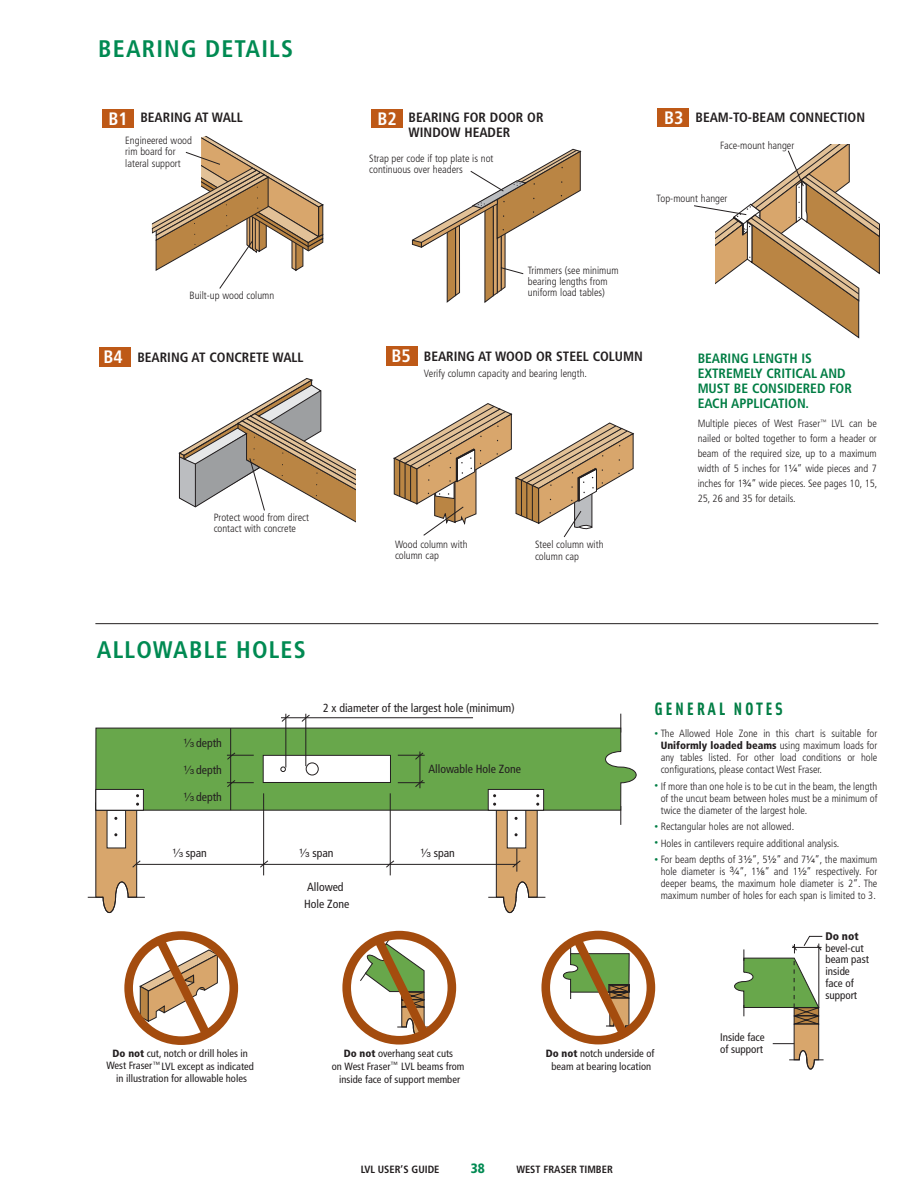
<style>
.page{position:relative;width:918px;height:1188px;background:#fff}
.page>*{position:absolute;margin:0;border:0;box-sizing:border-box;transform-origin:0 0}
.t1{font:700 condensed 24px "Frutiger";letter-spacing:.05em;color:#008a52}
.t2{font:18px "Solex Bold Lining";letter-spacing:.15em;color:#007d44}
.t3{font:700 condensed 18px "Frutiger";color:#fff}
.t4{font:700 condensed 13.5px/15px "Frutiger";color:#231f20}
.t5{font:700 condensed 13.5px/15px "Frutiger";color:#007d44}
.t6{font:900 condensed 13.5px "Frutiger";color:#008a52}
.t7{font:condensed 11.85px/17px "Frutiger";color:#231f20}
.t8{font:condensed 11.1px/11.7px "Frutiger";color:#231f20}
.t9{font:900 condensed 11.1px "Frutiger";color:#231f20}
.t10{font:300 condensed 10.5px/12px "Frutiger";color:#231f20}
.t11{font:condensed 10.5px/12.8px "Frutiger";color:#231f20;text-align:center}
.t12{font:700 condensed 10.5px "Frutiger";color:#231f20}
.s1{font-family:"Helvetica LT Fraction";font-weight:400;font-stretch:normal}
.s2{font-family:"Helvetica LT Fraction";font-stretch:normal}
.s3{font-size:7.5px;color:#007d44}
.s4{font-weight:900}
</style>
<div class="page">
<svg style="left:621px;top:714px;width:1px;height:14px"></svg>
<svg style="left:621px;top:811px;width:1px;height:14px"></svg>
<svg style="left:95px;top:728px;width:542px;height:83px;background:#6ba650"></svg>
<div style="left:96px;top:789px;width:47px;height:21px;background:#fff"></div>
<div style="left:96px;top:789px;width:48px;height:21px;border:1px solid #231f20"></div>
<div style="left:488px;top:789px;width:56px;height:21px;background:#fff"></div>
<div style="left:488px;top:789px;width:56px;height:21px;border:1px solid #231f20"></div>
<hr style="left:230px;top:728px;width:1px;height:82px;background:#231f20">
<hr style="left:420px;top:752px;width:1px;height:36px;background:#231f20">
<hr style="left:263px;top:793px;width:1px;height:82px;background:#231f20">
<hr style="left:390px;top:793px;width:1px;height:82px;background:#231f20">
<svg style="left:227px;top:752px;width:27px;height:8px"></svg>
<hr style="left:281px;top:717px;width:192px;height:1px;background:#231f20">
<svg style="left:227px;top:780px;width:27px;height:7px"></svg>
<svg style="left:398px;top:752px;width:27px;height:8px"></svg>
<svg style="left:398px;top:780px;width:27px;height:7px"></svg>
<svg style="left:260px;top:860px;width:9px;height:8px"></svg>
<svg style="left:281px;top:714px;width:9px;height:8px"></svg>
<svg style="left:301px;top:714px;width:9px;height:8px"></svg>
<svg style="left:88px;top:803px;width:57px;height:110px"></svg>
<svg style="left:386px;top:860px;width:9px;height:8px"></svg>
<svg style="left:488px;top:803px;width:58px;height:110px"></svg>
<hr style="left:137px;top:864px;width:379px;height:1px;background:#231f20">
<div style="left:263px;top:755px;width:127px;height:27px;background:#fff"></div>
<div style="left:263px;top:755px;width:128px;height:28px;border:1px solid #231f20"></div>
<svg style="left:281px;top:767px;width:5px;height:5px"></svg>
<div style="left:306px;top:763px;width:13px;height:12px;border:1px solid #231f20;border-radius:50%"></div>
<hr style="left:286px;top:714px;width:1px;height:54px;background:#231f20">
<hr style="left:306px;top:714px;width:1px;height:52px;background:#231f20">
<svg style="left:563px;top:930px;width:72px;height:115px"></svg>
<div style="left:541px;top:931px;width:114px;height:113px;border:9px solid #a44c0e;border-radius:50%"></div>
<svg style="left:360px;top:930px;width:76px;height:111px"></svg>
<div style="left:342px;top:931px;width:114px;height:114px;border:9px solid #a44c0e;border-radius:50%"></div>
<svg style="left:734px;top:936px;width:90px;height:134px"></svg>
<svg style="left:139px;top:931px;width:79px;height:114px"></svg>
<div style="left:124px;top:931px;width:114px;height:114px;border:9px solid #a44c0e;border-radius:50%"></div>
<svg style="left:152px;top:136px;width:172px;height:153px"></svg>
<svg style="left:179px;top:378px;width:176px;height:144px"></svg>
<svg style="left:412px;top:149px;width:169px;height:154px"></svg>
<svg style="left:694px;top:144px;width:186px;height:194px"></svg>
<svg style="left:394px;top:403px;width:240px;height:134px"></svg>
<div style="left:102px;top:109px;width:32px;height:19px;background:#be5917"></div>
<div style="left:99px;top:348px;width:31px;height:19px;background:#be5917"></div>
<div style="left:386px;top:346px;width:32px;height:19px;background:#be5917"></div>
<div style="left:371px;top:110px;width:32px;height:18px;background:#be5917"></div>
<div style="left:657px;top:108px;width:32px;height:19px;background:#be5917"></div>
<hr style="left:95px;top:623px;width:783px;height:1px;background:#231f20">
<h1 class="t1" style="left:98px;top:39px;width:196px">BEARING DETAILS</h1>
<h2 class="t3" style="left:109px;top:111px;width:21px">B1</h2>
<h2 class="t3" style="left:378px;top:112px;width:21px">B2</h2>
<h2 class="t3" style="left:664px;top:110px;width:21px">B3</h2>
<p class="t4" style="left:140px;top:111px;width:104px">BEARING AT WALL</p>
<p class="t4" style="left:696px;top:111px;width:171px">BEAM-TO-BEAM CONNECTION</p>
<p class="t4" style="left:409px;top:111px;width:136px">BEARING FOR DOOR OR<br>WINDOW HEADER</p>
<p class="t10" style="left:125px;top:136px;width:68px;line-height:11.2px">Engineered wood rim board for lateral support</p>
<p class="t10" style="left:720px;top:140px;width:76px">Face-mount hanger</p>
<p class="t10" style="left:369px;top:153px;width:126px;line-height:11.2px">Strap per code if top plate is not continuous over headers</p>
<p class="t10" style="left:656px;top:193px;width:72px">Top-mount hanger</p>
<p class="t10" style="left:190px;top:291px;width:86px">Built-up wood column</p>
<p class="t10" style="left:528px;top:265px;width:92px;line-height:11.2px">Trimmers (see minimum bearing lengths from uniform load tables)</p>
<h2 class="t3" style="left:103px;top:350px;width:21px">B4</h2>
<h2 class="t3" style="left:391px;top:348px;width:21px">B5</h2>
<p class="t4" style="left:137px;top:351px;width:168px">BEARING AT CONCRETE WALL</p>
<p class="t4" style="left:424px;top:350px;width:221px">BEARING AT WOOD OR STEEL COLUMN</p>
<p class="t10" style="left:424px;top:368px;width:165px">Verify column capacity and bearing length.</p>
<p class="t10" style="left:214px;top:513px;width:97px;line-height:11.2px">Protect wood from direct contact with concrete</p>
<p class="t10" style="left:395px;top:540px;width:74px;line-height:11.2px">Wood column with column cap</p>
<p class="t10" style="left:535px;top:540px;width:70px;line-height:11.2px">Steel column with column cap</p>
<p class="t5" style="left:698px;top:352px;width:156px">BEARING LENGTH IS<br>EXTREMELY CRITICAL AND<br>MUST BE CONSIDERED FOR<br>EACH APPLICATION.</p>
<p class="t10" style="left:698px;top:417px;width:181px;line-height:15px;text-align:justify">Multiple pieces of West Fraser<sup>™</sup> LVL can be nailed or bolted together to form a header or beam of the required size, up to a maximum width of 5 inches for 1<span class="s1">¹⁄₄</span>” wide pieces and 7 inches for 1<span class="s1">³⁄₄</span>” wide pieces. See pages 10, 15, 25, 26 and 35 for details.</p>
<h1 class="t1" style="left:97px;top:640px;width:210px">ALLOWABLE HOLES</h1>
<p class="t7" style="left:184px;top:736px;width:40px"><span class="s2">¹⁄₃</span> depth</p>
<p class="t7" style="left:184px;top:763px;width:40px"><span class="s2">¹⁄₃</span> depth</p>
<p class="t7" style="left:184px;top:789px;width:40px"><span class="s2">¹⁄₃</span> depth</p>
<p class="t7" style="left:323px;top:701px;width:193px">2 x diameter of the largest hole (minimum)</p>
<p class="t7" style="left:428px;top:761px;width:94px">Allowable Hole Zone</p>
<p class="t7" style="left:172px;top:845px;width:36px"><span class="s2">¹⁄₃</span> span</p>
<p class="t7" style="left:299px;top:845px;width:36px"><span class="s2">¹⁄₃</span> span</p>
<p class="t7" style="left:304px;top:880px;width:47px">Allowed<br>Hole Zone</p>
<p class="t7" style="left:420px;top:845px;width:36px"><span class="s2">¹⁄₃</span> span</p>
<h2 class="t2" style="left:654px;top:703px;width:130px">GENERAL NOTES</h2>
<p class="t10" style="left:661px;top:728px;width:218px;text-align:justify;text-indent:-6px"><span class="s3">•</span> The Allowed Hole Zone in this chart is suitable for <span class="s4">Uniformly loaded beams</span> using maximum loads for any tables listed. For other load conditions or hole configurations, please contact West Fraser.</p>
<p class="t10" style="left:661px;top:781px;width:218px;text-align:justify;text-indent:-6px"><span class="s3">•</span> If more than one hole is to be cut in the beam, the length of the uncut beam between holes must be a minimum of twice the diameter of the largest hole.</p>
<p class="t10" style="left:654px;top:821px;width:141px"><span class="s3">•</span> Rectangular holes are not allowed.</p>
<p class="t10" style="left:654px;top:838px;width:186px"><span class="s3">•</span> Holes in cantilevers require additional analysis.</p>
<p class="t10" style="left:661px;top:854px;width:218px;text-align:justify;text-indent:-6px"><span class="s3">•</span> For beam depths of 3<span class="s1">¹⁄₂</span>”, 5<span class="s1">¹⁄₂</span>” and 7<span class="s1">¹⁄₄</span>”, the maximum hole diameter is <sup>3</sup><span class="s1">⁄₄</span>”, 1<span class="s1">¹⁄₈</span>” and 1<span class="s1">¹⁄₂</span>” respectively. For deeper beams, the maximum hole diameter is 2”. The maximum number of holes for each span is limited to 3.</p>
<p class="t9" style="left:825px;top:932px;width:35px">Do not</p>
<p class="t8" style="left:825px;top:943px;width:45px">bevel-cut beam past inside face of support</p>
<p class="t11" style="left:106px;top:1048px;width:149px"><span class="s4">Do not</span> cut, notch or drill holes in<br>West Fraser <sup>™</sup> LVL except as indicated in illustration for allowable holes</p>
<p class="t11" style="left:332px;top:1048px;width:134px"><span class="s4">Do not</span> overhang seat cuts<br>on West Fraser<sup>™</sup> LVL beams from inside face of support member</p>
<p class="t11" style="left:546px;top:1048px;width:110px"><span class="s4">Do not</span> notch underside of beam at bearing location</p>
<p class="t12" style="left:361px;top:1165px;width:80px">LVL USER’S GUIDE</p>
<p class="t6" style="left:471px;top:1163px;width:16px">38</p>
<p class="t12" style="left:516px;top:1165px;width:98px">WEST FRASER TIMBER</p>
<p class="t8" style="left:720px;top:1032px;width:46px">Inside face of support</p>
</div>
